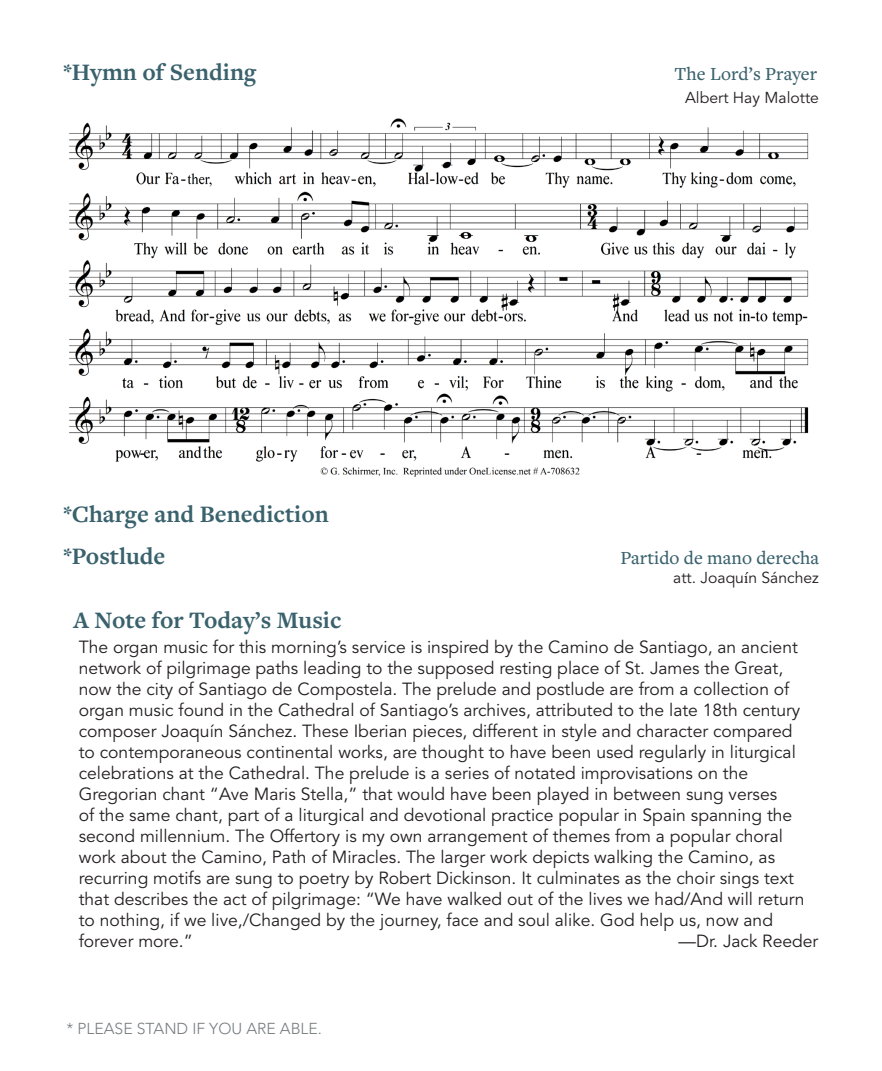
<style>
.page{position:relative;width:882px;height:1071px;background:#fff}
.page>*{position:absolute;margin:0;border:0;box-sizing:border-box;transform-origin:0 0}
.liturgy_heading{font:700 24.5px "Freight Text Pro";color:#3a626d}
.Liturgy_Subheading{font:700 24.5px "Freight Text Pro";color:#3a626d}
.music_scripture_info{font:700 24.5px "Freight Text Pro";color:#3a626d}
.music_scripture_info-2{font:500 19.25px "Freight Text Pro";color:#3a626d}
.Liturgy_Subheading-2{font:500 19.25px "Freight Text Pro";color:#3a626d}
.t1{font:17.5px/21px "Avenir LT Std";color:#231f20}
.music_scripture_info-3{font:15.75px "Avenir LT Std";color:#231f20}
.t2{font:300 15.75px "Avenir LT Std";color:#777c7f}
.s1{font-family:"Freight Text Pro";font-weight:500}
</style>
<div class="page">
<img style="left:69px;top:118px;width:740px;height:359px">
<p class="Liturgy_Subheading" style="left:63px;top:56px;width:195px">*Hymn of Sending</p>
<p class="Liturgy_Subheading-2" style="left:675px;top:61px;width:144px">The Lord’s Prayer</p>
<p class="music_scripture_info-3" style="left:685px;top:89px;width:135px">Albert Hay Malotte</p>
<p class="liturgy_heading" style="left:63px;top:498px;width:267px">*Charge and Benediction</p>
<p class="music_scripture_info" style="left:63px;top:540px;width:104px">*Postlude</p>
<p class="music_scripture_info-2" style="left:620px;top:545px;width:200px">Partido de mano derecha</p>
<p class="music_scripture_info-3" style="left:673px;top:568px;width:147px">att. Joaqu<span class="s1">í</span>n Sánchez</p>
<p class="liturgy_heading" style="left:74px;top:604px;width:270px">A Note for Today’s Music</p>
<p class="t1" style="left:79px;top:637px;width:727px">The organ music for this morning’s service is inspired by the Camino de Santiago, an ancient network of pilgrimage paths leading to the supposed resting place of St. James the Great, now the city of Santiago de Compostela. The prelude and postlude are from a collection of organ music found in the Cathedral of Santiago’s archives, attributed to the late 18th century composer Joaquín Sánchez. These Iberian pieces, different in style and character compared to contemporaneous continental works, are thought to have been used regularly in liturgical celebrations at the Cathedral. The prelude is a series of notated improvisations on the Gregorian chant “Ave Maris Stella,” that would have been played in between sung verses<br>of the same chant, part of a liturgical and devotional practice popular in Spain spanning the second millennium. The Offertory is my own arrangement of themes from a popular choral work about the Camino, Path of Miracles. The larger work depicts walking the Camino, as recurring motifs are sung to poetry by Robert Dickinson. It culminates as the choir sings text that describes the act of pilgrimage: “We have walked out of the lives we had/And will return to nothing, if we live,/Changed by the journey, face and soul alike. God help us, now and forever more.”</p>
<p class="t1" style="left:679px;top:931px;width:141px">—Dr. Jack Reeder</p>
<p class="t2" style="left:66px;top:1019px;width:257px">* PLEASE STAND IF YOU ARE ABLE.</p>
</div>
